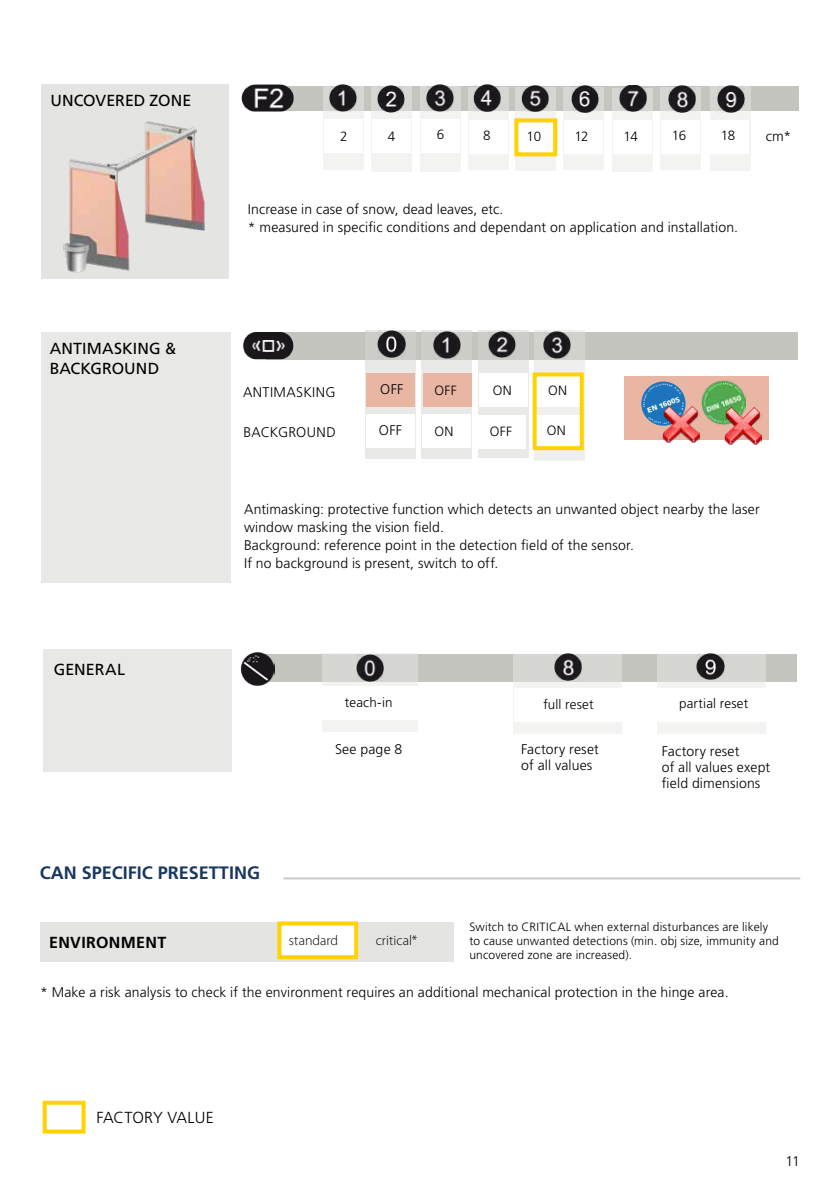
<style>
.page{position:relative;width:840px;height:1191px;background:#fff}
.page>*{position:absolute;margin:0;border:0;box-sizing:border-box;transform-origin:0 0}
.t1{font:700 18px "Frutiger LT Std";color:#1a3760}
.t2{font:16px/20px "Frutiger LT Std";letter-spacing:.005em;color:#000}
.t3{font:300 16px "Frutiger LT Std";letter-spacing:-.005em;color:#000}
.t4{font:700 16px "Frutiger LT Std";letter-spacing:.02em;color:#000}
.t5{font:300 14px/18px "Frutiger LT Std";letter-spacing:.01em;color:#000}
.t6{font:300 14px "Myriad Pro";color:#000}
.t7{font:300 14px "Frutiger LT Std";letter-spacing:.03em;color:#000}
.t8{font:300 13.4px "Frutiger LT Std";letter-spacing:.015em;color:#000}
.t9{font:300 12px/14px "Frutiger LT Std";letter-spacing:.015em;color:#000}
.t10{font:900 7.2px "Frutiger LT Std";color:#fff}
</style>
<div class="page">
<div style="left:42px;top:85px;width:187px;height:194px;background:#e4e4e2"></div>
<img style="left:63px;top:121px;width:142px;height:152px">
<div style="left:42px;top:332px;width:189px;height:250px;background:#e8e8e6"></div>
<div style="left:258px;top:654px;width:538px;height:28px;background:#c5c5c0"></div>
<svg style="left:657px;top:654px;width:107px;height:79px;fill:#d6d6d2"></svg>
<div style="left:260px;top:86px;width:538px;height:25px;background:#c5c5c0"></div>
<img style="left:242px;top:84px;width:51px;height:27px">
<svg style="left:323px;top:86px;width:41px;height:84px"></svg>
<svg style="left:371px;top:86px;width:40px;height:85px"></svg>
<svg style="left:420px;top:86px;width:40px;height:85px"></svg>
<svg style="left:468px;top:87px;width:41px;height:83px"></svg>
<svg style="left:515px;top:87px;width:41px;height:84px"></svg>
<svg style="left:563px;top:87px;width:40px;height:83px"></svg>
<svg style="left:612px;top:88px;width:40px;height:83px"></svg>
<svg style="left:660px;top:87px;width:41px;height:83px"></svg>
<svg style="left:710px;top:87px;width:40px;height:84px"></svg>
<img style="left:330px;top:85px;width:27px;height:27px">
<img style="left:377px;top:86px;width:27px;height:26px">
<img style="left:426px;top:85px;width:27px;height:27px">
<img style="left:473px;top:85px;width:27px;height:26px">
<img style="left:521px;top:85px;width:27px;height:26px">
<img style="left:570px;top:86px;width:27px;height:26px">
<img style="left:619px;top:86px;width:27px;height:26px">
<img style="left:667px;top:86px;width:27px;height:27px">
<img style="left:716px;top:86px;width:27px;height:26px">
<div style="left:324px;top:119px;width:39px;height:34px;background:#fff"></div>
<div style="left:371px;top:119px;width:39px;height:34px;background:#fff"></div>
<div style="left:421px;top:119px;width:38px;height:34px;background:#fff"></div>
<div style="left:469px;top:120px;width:39px;height:34px;background:#fff"></div>
<div style="left:514px;top:118px;width:43px;height:38px;background:#fff;border:4px solid #ffd200"></div>
<div style="left:563px;top:120px;width:39px;height:34px;background:#fff"></div>
<div style="left:612px;top:120px;width:39px;height:34px;background:#fff"></div>
<div style="left:661px;top:120px;width:39px;height:34px;background:#fff"></div>
<div style="left:710px;top:120px;width:39px;height:34px;background:#fff"></div>
<div style="left:266px;top:332px;width:531px;height:27px;background:#c5c5c0"></div>
<img style="left:243px;top:332px;width:50px;height:27px">
<svg style="left:421px;top:330px;width:51px;height:128px;fill:#e9e9e8"></svg>
<svg style="left:365px;top:330px;width:51px;height:128px;fill:#e9e9e8"></svg>
<svg style="left:477px;top:330px;width:51px;height:128px;fill:#e9e9e8"></svg>
<svg style="left:534px;top:330px;width:50px;height:131px;fill:#efefed"></svg>
<div style="left:366px;top:373px;width:49px;height:34px;background:#e9b6a4"></div>
<div style="left:422px;top:373px;width:49px;height:34px;background:#e9b6a4"></div>
<div style="left:478px;top:373px;width:49px;height:34px;background:#fff"></div>
<div style="left:535px;top:373px;width:48px;height:34px;background:#fff"></div>
<img style="left:378px;top:330px;width:27px;height:27px">
<img style="left:433px;top:331px;width:27px;height:27px">
<img style="left:488px;top:331px;width:27px;height:27px">
<img style="left:543px;top:331px;width:27px;height:27px">
<div style="left:366px;top:414px;width:48px;height:34px;background:#fff"></div>
<div style="left:422px;top:414px;width:49px;height:34px;background:#fff"></div>
<div style="left:477px;top:415px;width:49px;height:34px;background:#fff"></div>
<div style="left:533px;top:415px;width:49px;height:34px;background:#fff"></div>
<div style="left:532px;top:372px;width:51px;height:78px;border:4px solid #ffd200"></div>
<div style="left:44px;top:649px;width:188px;height:123px;background:#e8e8e6"></div>
<img style="left:241px;top:652px;width:33px;height:33px">
<svg style="left:322px;top:653px;width:95px;height:78px;fill:#d6d6d2"></svg>
<img style="left:356px;top:654px;width:27px;height:27px">
<div style="left:322px;top:686px;width:95px;height:34px;background:#fff"></div>
<svg style="left:513px;top:654px;width:108px;height:79px;fill:#d6d6d2"></svg>
<div style="left:514px;top:688px;width:107px;height:34px;background:#fff"></div>
<img style="left:554px;top:653px;width:27px;height:27px">
<div style="left:656px;top:688px;width:108px;height:34px;background:#fff"></div>
<img style="left:696px;top:653px;width:27px;height:27px">
<div style="left:43px;top:1100px;width:42px;height:33px;background:#fff;border:4px solid #ffd200"></div>
<div style="left:624px;top:376px;width:144px;height:63px;background:#e9b6a4"></div>
<div style="left:641px;top:381px;width:44px;height:45px;background:#1c75bc;border-radius:50%"></div>
<img style="left:701px;top:380px;width:44px;height:44px">
<img style="left:724px;top:408px;width:36px;height:36px">
<img style="left:662px;top:406px;width:36px;height:36px">
<div style="left:40px;top:921px;width:413px;height:40px;background:#e4e4e2"></div>
<div style="left:277px;top:921px;width:81px;height:38px;background:#fff;border:4px solid #ffd200"></div>
<hr style="left:283px;top:877px;width:516px;height:2px;background:#969890">
<p class="t2" style="left:50px;top:91px;width:142px">UNCOVERED ZONE</p>
<p class="t2" style="left:50px;top:338px;width:128px">ANTIMASKING &amp;<br>BACKGROUND</p>
<p class="t2" style="left:54px;top:659px;width:73px">GENERAL</p>
<p class="t8" style="left:340px;top:129px;width:9px">2</p>
<p class="t8" style="left:387px;top:129px;width:9px">4</p>
<p class="t8" style="left:436px;top:127px;width:9px">6</p>
<p class="t8" style="left:483px;top:128px;width:9px">8</p>
<p class="t8" style="left:526px;top:128px;width:16px">10</p>
<p class="t8" style="left:574px;top:128px;width:16px">12</p>
<p class="t8" style="left:623px;top:128px;width:16px">14</p>
<p class="t8" style="left:671px;top:128px;width:16px">16</p>
<p class="t8" style="left:720px;top:128px;width:16px">18</p>
<p class="t5" style="left:765px;top:127px;width:27px">cm*</p>
<p class="t5" style="left:248px;top:200px;width:491px">Increase in case of snow, dead leaves, etc.<br>* measured in specific conditions and dependant on application and installation.</p>
<p class="t7" style="left:243px;top:384px;width:94px">ANTIMASKING</p>
<p class="t5" style="left:243px;top:423px;width:93px">BACKGROUND</p>
<p class="t5" style="left:380px;top:381px;width:25px">OFF</p>
<p class="t8" style="left:434px;top:383px;width:24px">OFF</p>
<p class="t8" style="left:492px;top:383px;width:21px">ON</p>
<p class="t5" style="left:378px;top:421px;width:25px">OFF</p>
<p class="t8" style="left:434px;top:423px;width:21px">ON</p>
<p class="t8" style="left:489px;top:423px;width:24px">OFF</p>
<p class="t8" style="left:548px;top:383px;width:21px">ON</p>
<p class="t8" style="left:546px;top:423px;width:21px">ON</p>
<p class="t10" style="left:645px;top:406px;width:36px;rotate:-20deg">EN 16005</p>
<p class="t5" style="left:244px;top:500px;width:517px">Antimasking: protective function which detects an unwanted object nearby the laser window masking the vision field.<br>Background: reference point in the detection field of the sensor.<br>If no background is present, switch to off.</p>
<p class="t8" style="left:345px;top:694px;width:49px">teach-in</p>
<p class="t8" style="left:543px;top:696px;width:52px">full reset</p>
<p class="t8" style="left:678px;top:696px;width:71px">partial reset</p>
<p class="t5" style="left:521px;top:741px;width:79px;line-height:16px">Factory reset of all values</p>
<p class="t5" style="left:661px;top:743px;width:110px;line-height:16px">Factory reset<br>of all values exept field dimensions</p>
<p class="t5" style="left:335px;top:740px;width:69px">See page 8</p>
<p class="t1" style="left:40px;top:862px;width:222px">CAN SPECIFIC PRESETTING</p>
<p class="t9" style="left:469px;top:920px;width:311px">Switch to CRITICAL when external disturbances are likely to cause unwanted detections (min. obj size, immunity and uncovered zone are increased).</p>
<p class="t6" style="left:289px;top:932px;width:51px">standard</p>
<p class="t6" style="left:375px;top:932px;width:43px">critical*</p>
<p class="t4" style="left:49px;top:933px;width:118px">ENVIRONMENT</p>
<p class="t5" style="left:40px;top:983px;width:689px">* Make a risk analysis to check if the environment requires an additional mechanical protection in the hinge area.</p>
<p class="t3" style="left:96px;top:1108px;width:119px">FACTORY VALUE</p>
<p class="t5" style="left:785px;top:1152px;width:16px">11</p>
</div>
